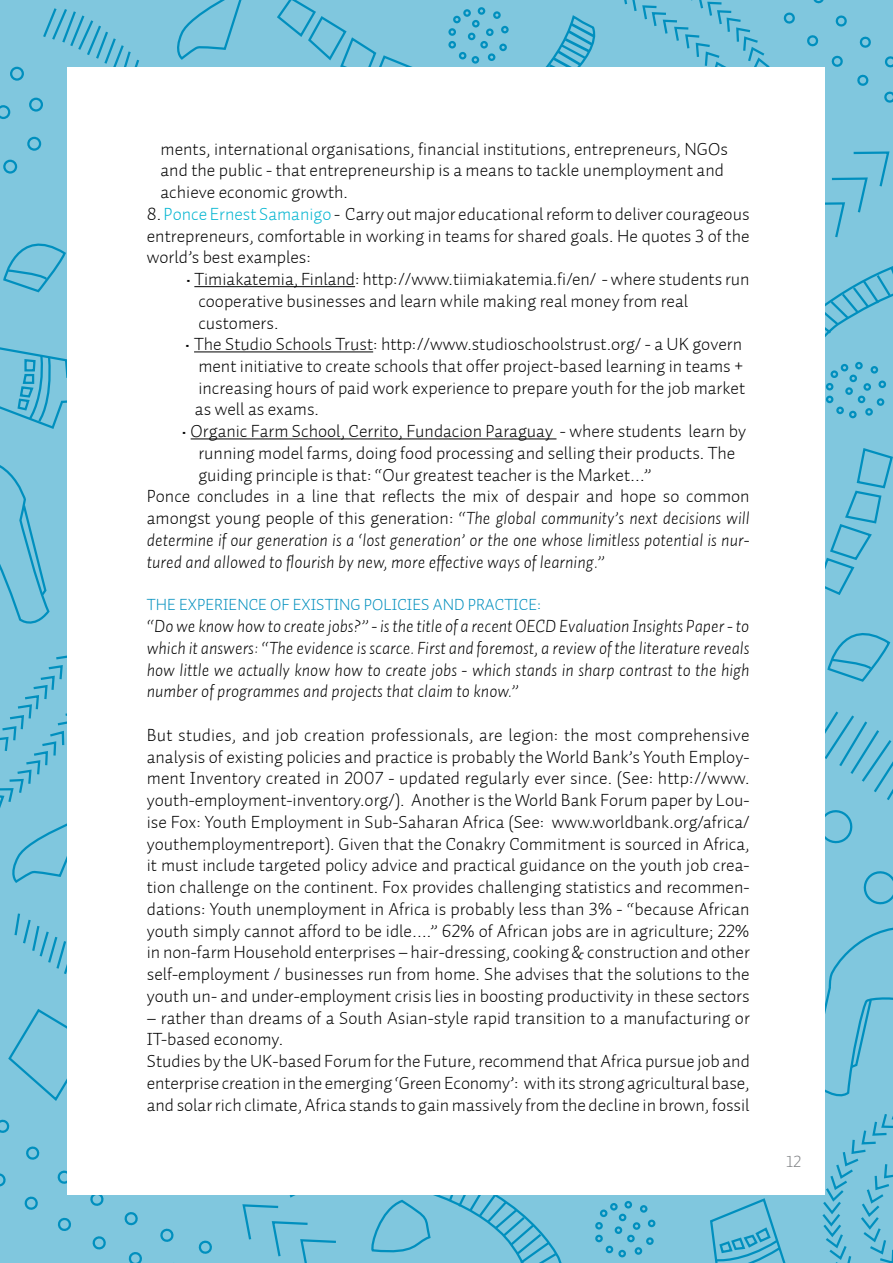
<style>
.page{position:relative;width:893px;height:1263px;background:#80c7de}
.page>*{position:absolute;margin:0;border:0;box-sizing:border-box;transform-origin:0 0}
.t1{font:18px/21.8px "Auto 1 Light LF";color:#000}
.t2{font:18px/21.8px "Auto 1 Light Italic LF";color:#000;text-align:justify}
.t3{font:16.5px "Auto 1 Light LF";color:#008fbe}
.t4{font:16.5px "Auto 1 Light LF";color:#808285}
.s1{color:#00b4d0}
.s2{font-family:"Auto 1 Light LF"}
</style>
<div class="page">
<svg style="left:3px;top:243px;width:63px;height:50px"></svg>
<svg style="left:177px;top:0;width:65px;height:60px"></svg>
<svg style="left:0;top:1173px;width:6px;height:14px"></svg>
<svg style="left:24px;top:1196px;width:14px;height:14px"></svg>
<svg style="left:57px;top:1217px;width:14px;height:14px"></svg>
<svg style="left:92px;top:1236px;width:14px;height:14px"></svg>
<svg style="left:128px;top:1252px;width:14px;height:11px"></svg>
<svg style="left:0;top:1119px;width:10px;height:14px"></svg>
<svg style="left:26px;top:1146px;width:14px;height:14px"></svg>
<svg style="left:57px;top:1168px;width:11px;height:17px"></svg>
<svg style="left:90px;top:1195px;width:14px;height:11px"></svg>
<svg style="left:124px;top:1212px;width:14px;height:14px"></svg>
<svg style="left:160px;top:1228px;width:14px;height:14px"></svg>
<svg style="left:198px;top:1240px;width:14px;height:14px"></svg>
<svg style="left:863px;top:871px;width:30px;height:34px"></svg>
<svg style="left:825px;top:810px;width:28px;height:34px"></svg>
<svg style="left:0;top:346px;width:68px;height:84px"></svg>
<div style="left:472px;top:20px;width:8px;height:7px;border:2px solid #008fbe;border-radius:50%"></div>
<div style="left:468px;top:33px;width:7px;height:7px;border:2px solid #008fbe;border-radius:50%"></div>
<div style="left:480px;top:41px;width:8px;height:8px;border:2px solid #008fbe;border-radius:50%"></div>
<div style="left:486px;top:28px;width:8px;height:8px;border:2px solid #008fbe;border-radius:50%"></div>
<div style="left:478px;top:7px;width:7px;height:8px;border:2px solid #008fbe;border-radius:50%"></div>
<div style="left:493px;top:11px;width:8px;height:8px;border:2px solid #008fbe;border-radius:50%"></div>
<div style="left:463px;top:9px;width:8px;height:8px;border:2px solid #008fbe;border-radius:50%"></div>
<div style="left:472px;top:56px;width:7px;height:8px;border:2px solid #008fbe;border-radius:50%"></div>
<div style="left:459px;top:52px;width:7px;height:7px;border:2px solid #008fbe;border-radius:50%"></div>
<div style="left:448px;top:41px;width:8px;height:8px;border:2px solid #008fbe;border-radius:50%"></div>
<div style="left:453px;top:16px;width:8px;height:7px;border:2px solid #008fbe;border-radius:50%"></div>
<div style="left:488px;top:53px;width:7px;height:8px;border:2px solid #008fbe;border-radius:50%"></div>
<div style="left:448px;top:28px;width:8px;height:8px;border:2px solid #008fbe;border-radius:50%"></div>
<svg style="left:499px;top:14px;width:104px;height:54px"></svg>
<svg style="left:825px;top:448px;width:68px;height:147px"></svg>
<svg style="left:0;top:105px;width:10px;height:14px"></svg>
<div style="left:10px;top:67px;width:14px;height:14px;border:2px solid #008fbe;border-radius:50%"></div>
<div style="left:29px;top:97px;width:14px;height:15px;border:2px solid #008fbe;border-radius:50%"></div>
<div style="left:27px;top:137px;width:14px;height:14px;border:2px solid #008fbe;border-radius:50%"></div>
<div style="left:3px;top:159px;width:14px;height:15px;border:2px solid #008fbe;border-radius:50%"></div>
<svg style="left:43px;top:8px;width:106px;height:85px"></svg>
<svg style="left:275px;top:0;width:143px;height:68px"></svg>
<svg style="left:242px;top:1195px;width:356px;height:68px"></svg>
<div style="left:849px;top:411px;width:8px;height:7px;border:2px solid #008fbe;border-radius:50%"></div>
<svg style="left:0;top:443px;width:68px;height:441px"></svg>
<svg style="left:710px;top:1198px;width:76px;height:65px"></svg>
<svg style="left:14px;top:911px;width:54px;height:79px"></svg>
<svg style="left:621px;top:0;width:272px;height:416px"></svg>
<svg style="left:8px;top:1007px;width:60px;height:96px"></svg>
<svg style="left:825px;top:633px;width:68px;height:167px"></svg>
<div style="left:619px;top:1214px;width:7px;height:7px;border:2px solid #008fbe;border-radius:50%"></div>
<div style="left:615px;top:1226px;width:7px;height:8px;border:2px solid #008fbe;border-radius:50%"></div>
<div style="left:627px;top:1235px;width:8px;height:7px;border:2px solid #008fbe;border-radius:50%"></div>
<div style="left:633px;top:1222px;width:7px;height:8px;border:2px solid #008fbe;border-radius:50%"></div>
<div style="left:624px;top:1201px;width:8px;height:7px;border:2px solid #008fbe;border-radius:50%"></div>
<div style="left:640px;top:1205px;width:7px;height:8px;border:2px solid #008fbe;border-radius:50%"></div>
<div style="left:610px;top:1203px;width:8px;height:7px;border:2px solid #008fbe;border-radius:50%"></div>
<div style="left:618px;top:1250px;width:8px;height:7px;border:2px solid #008fbe;border-radius:50%"></div>
<div style="left:606px;top:1246px;width:7px;height:7px;border:2px solid #008fbe;border-radius:50%"></div>
<div style="left:595px;top:1235px;width:8px;height:7px;border:2px solid #008fbe;border-radius:50%"></div>
<div style="left:600px;top:1209px;width:7px;height:8px;border:2px solid #008fbe;border-radius:50%"></div>
<div style="left:648px;top:1219px;width:7px;height:8px;border:2px solid #008fbe;border-radius:50%"></div>
<div style="left:646px;top:1237px;width:8px;height:8px;border:2px solid #008fbe;border-radius:50%"></div>
<div style="left:635px;top:1247px;width:7px;height:8px;border:2px solid #008fbe;border-radius:50%"></div>
<div style="left:595px;top:1222px;width:8px;height:7px;border:2px solid #008fbe;border-radius:50%"></div>
<svg style="left:822px;top:927px;width:71px;height:336px"></svg>
<div style="left:68px;top:68px;width:757px;height:1127px;background:#fff"></div>
<hr style="left:194px;top:286px;width:161px;height:1px;background:#000">
<hr style="left:194px;top:352px;width:179px;height:1px;background:#000">
<hr style="left:191px;top:439px;width:365px;height:1px;background:#000">
<p class="t1" style="left:161px;top:138px;width:569px">ments, international organisations, financial institutions, entrepreneurs, NGOs and the public - that entrepreneurship is a means to tackle unemployment and achieve economic growth.</p>
<p class="t1" style="left:147px;top:203px;width:604px;text-align:justify">8. <span class="s1">Ponce Ernest Samanigo</span> - Carry out major educational reform to deliver courageous entrepreneurs, comfortable in working in teams for shared goals. He quotes 3 of the world’s best examples:</p>
<p class="t1" style="left:198px;top:268px;width:553px;text-indent:-13px">• Timiakatemia, Finland: http://www.tiimiakatemia.fi/en/ - where students run cooperative businesses and learn while making real money from real customers.</p>
<p class="t1" style="left:195px;top:333px;width:552px;text-indent:-10px">• The Studio Schools Trust: http://www.studioschoolstrust.org/ - a UK govern ment initiative to create schools that offer project-based learning in teams + increasing hours of paid work experience to prepare youth for the job market as well as exams.</p>
<p class="t1" style="left:181px;top:420px;width:566px">• Organic Farm School, Cerrito, Fundacion Paraguay - where students learn by</p>
<p class="t1" style="left:198px;top:442px;width:538px">running model farms, doing food processing and selling their products. The</p>
<p class="t1" style="left:198px;top:464px;width:455px">guiding principle is that: “Our greatest teacher is the Market…”</p>
<p class="t1" style="left:147px;top:486px;width:604px">Ponce concludes in a line that reflects the mix of despair and hope so common</p>
<p class="t2" style="left:147px;top:507px;width:604px"><span class="s2">amongst young people of this generation:</span> “The global community’s next decisions will determine if our generation is a ‘lost generation’ or the one whose limitless potential is nur&shy;tured and allowed to flourish by new, more effective ways of learning.”</p>
<p class="t3" style="left:147px;top:594px;width:396px">THE EXPERIENCE OF EXISTING POLICIES AND PRACTICE:</p>
<p class="t2" style="left:147px;top:615px;width:604px">“Do we know how to create jobs?” - is the title of a recent OECD Evaluation Insights Paper - to which it answers: “The evidence is scarce. First and foremost, a review of the literature reveals how little we actually know how to create jobs - which stands in sharp contrast to the high number of programmes and projects that claim to know.”</p>
<p class="t1" style="left:147px;top:724px;width:605px;text-align:justify">But studies, and job creation professionals, are legion: the most comprehensive analysis of existing policies and practice is probably the World Bank’s Youth Employ&shy;ment Inventory created in 2007 - updated regularly ever since. (See: http://www. youth-employment-inventory.org/). Another is the World Bank Forum paper by Lou&shy;ise Fox: Youth Employment in Sub-Saharan Africa (See: www.worldbank.org/africa/ youthemploymentreport). Given that the Conakry Commitment is sourced in Africa, it must include targeted policy advice and practical guidance on the youth job crea&shy;tion challenge on the continent. Fox provides challenging statistics and recommen&shy;dations: Youth unemployment in Africa is probably less than 3% - “because African youth simply cannot afford to be idle….” 62% of African jobs are in agriculture; 22% in non-farm Household enterprises – hair-dressing, cooking &amp; construction and other self-employment / businesses run from home. She advises that the solutions to the youth un- and under-employment crisis lies in boosting productivity in these sectors</p>
<p class="t1" style="left:147px;top:1007px;width:605px">– rather than dreams of a South Asian-style rapid transition to a manufacturing or IT-based economy.<br>Studies by the UK-based Forum for the Future, recommend that Africa pursue job and enterprise creation in the emerging ‘Green Economy’: with its strong agricultural base, and solar rich climate, Africa stands to gain massively from the decline in brown, fossil</p>
<p class="t4" style="left:786px;top:1151px;width:17px">12</p>
</div>
